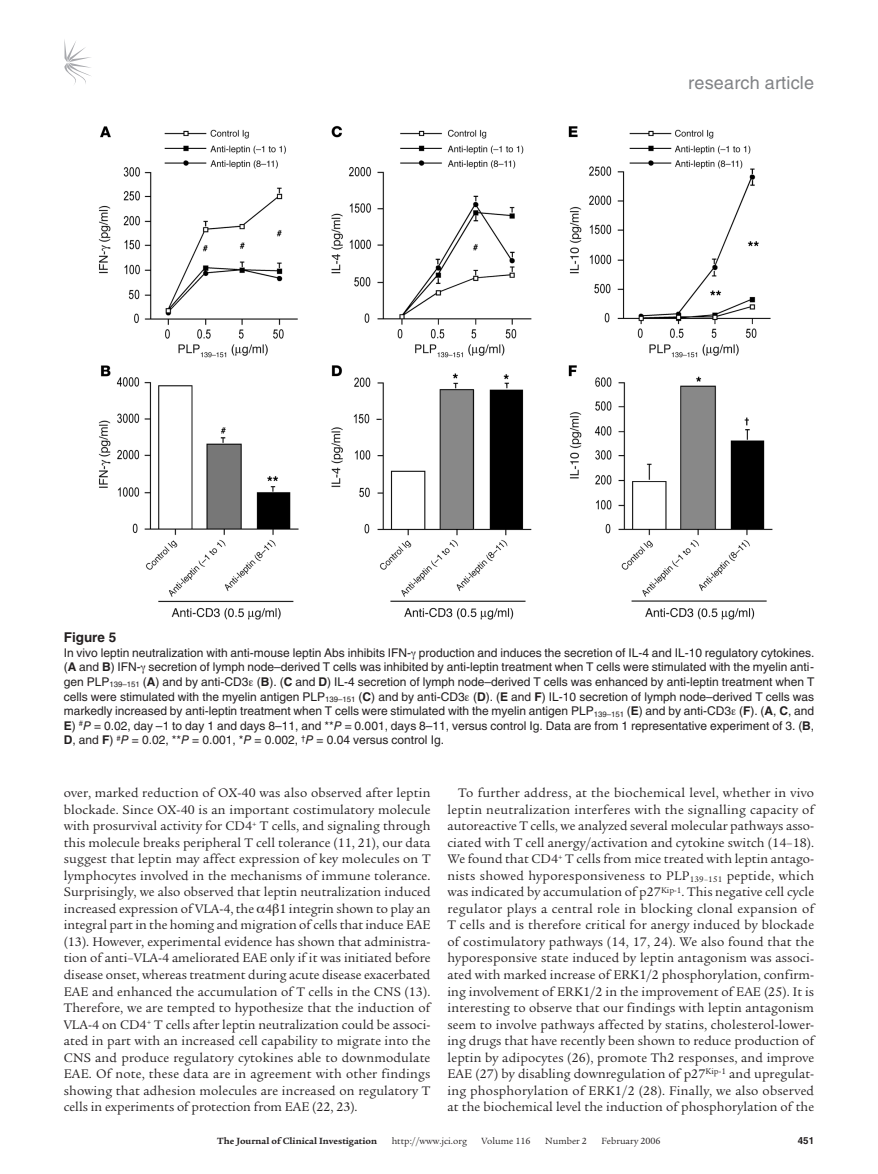
<style>
.page{position:relative;width:878px;height:1174px;background:#fff}
.page>*{position:absolute;margin:0;border:0;box-sizing:border-box;transform-origin:0 0}
.t1{font:18px "Helvetica LT Std";letter-spacing:.01em;color:#808285}
.t2{font:13.5px/16.5px "Legacy Serif Std";letter-spacing:.005em;color:#231f20;text-align:justify}
.t3{font:700 13.5px "Helvetica LT Std";color:#231f20}
.t4{font:12px/14.7px "Helvetica LT Std";color:#231f20;text-align:justify}
.t5{font:9.75px "Legacy Serif Std";color:#231f20}
.t6{font:700 9.75px "Legacy Serif Std";color:#231f20}
.t7{font:700 9.75px "Helvetica LT Std";color:#231f20}
.s1{font-weight:700}
.s2{font-style:italic}
</style>
<div class="page">
<svg style="left:64px;top:39px;width:27px;height:45px"></svg>
<img style="left:98px;top:125px;width:675px;height:495px">
<h1 class="t1" style="left:688px;top:72px;width:127px">research article</h1>
<p class="t3" style="left:64px;top:629px;width:54px">Figure 5</p>
<p class="t4" style="left:64px;top:645px;width:752px">In vivo leptin neutralization with anti-mouse leptin Abs inhibits IFN- production and induces the secretion of IL-4 and IL-10 regulatory cytokines. (<span class="s1">A</span> and <span class="s1">B</span>) IFN- secretion of lymph node–derived T cells was inhibited by anti-leptin treatment when T cells were stimulated with the myelin anti&shy;gen PLP<sub>139–151</sub> (<span class="s1">A</span>) and by anti-CD3 (<span class="s1">B</span>). (<span class="s1">C</span> and <span class="s1">D</span>) IL-4 secretion of lymph node–derived T cells was enhanced by anti-leptin treatment when T cells were stimulated with the myelin antigen PLP<sub>139–151</sub> (<span class="s1">C</span>) and by anti-CD3 (<span class="s1">D</span>). (<span class="s1">E</span> and <span class="s1">F</span>) IL-10 secretion of lymph node–derived T cells was markedly increased by anti-leptin treatment when T cells were stimulated with the myelin antigen PLP<sub>139–151</sub> (<span class="s1">E</span>) and by anti-CD3 (<span class="s1">F</span>). (<span class="s1">A</span>, <span class="s1">C</span>, and <span class="s1">E</span>) <sup>#</sup><span class="s2">P</span> = 0.02, day –1 to day 1 and days 8–11, and **<span class="s2">P</span> = 0.001, days 8–11, versus control Ig. Data are from 1 representative experiment of 3. (<span class="s1">B</span>, <span class="s1">D</span>, and <span class="s1">F</span>) <sup>#</sup><span class="s2">P</span> = 0.02, **<span class="s2">P</span> = 0.001, *<span class="s2">P</span> = 0.002, <sup>†</sup><span class="s2">P</span> = 0.04 versus control Ig.</p>
<p class="t2" style="left:64px;top:785px;width:368px">over, marked reduction of OX-40 was also observed after leptin blockade. Since OX-40 is an important costimulatory molecule with prosurvival activity for CD4<sup>+</sup> T cells, and signaling through this molecule breaks peripheral T cell tolerance (11, 21), our data suggest that leptin may affect expression of key molecules on T lymphocytes involved in the mechanisms of immune tolerance.<br>Surprisingly, we also observed that leptin neutralization induced increased expression of VLA-4, the 4 1 integrin shown to play an integral part in the homing and migration of cells that induce EAE (13). However, experimental evidence has shown that administra&shy;tion of anti–VLA-4 ameliorated EAE only if it was initiated before disease onset, whereas treatment during acute disease exacerbated EAE and enhanced the accumulation of T cells in the CNS (13).<br>Therefore, we are tempted to hypothesize that the induction of VLA-4 on CD4<sup>+</sup> T cells after leptin neutralization could be associ&shy;ated in part with an increased cell capability to migrate into the CNS and produce regulatory cytokines able to downmodulate EAE. Of note, these data are in agreement with other findings showing that adhesion molecules are increased on regulatory T cells in experiments of protection from EAE (22, 23).</p>
<p class="t2" style="left:447px;top:785px;width:368px;text-indent:11px">To further address, at the biochemical level, whether in vivo leptin neutralization interferes with the signalling capacity of autoreactive T cells, we analyzed several molecular pathways asso&shy;ciated with T cell anergy/activation and cytokine switch (14–18).<br>We found that CD4<sup>+</sup> T cells from mice treated with leptin antago&shy;nists showed hyporesponsiveness to PLP<sub>139–151</sub> peptide, which was indicated by accumulation of p27<sup>Kip-1</sup>. This negative cell cycle regulator plays a central role in blocking clonal expansion of T cells and is therefore critical for anergy induced by blockade of costimulatory pathways (14, 17, 24). We also found that the hyporesponsive state induced by leptin antagonism was associ&shy;ated with marked increase of ERK1/2 phosphorylation, confirm&shy;ing involvement of ERK1/2 in the improvement of EAE (25). It is interesting to observe that our findings with leptin antagonism seem to involve pathways affected by statins, cholesterol-lower&shy;ing drugs that have recently been shown to reduce production of leptin by adipocytes (26), promote Th2 responses, and improve EAE (27) by disabling downregulation of p27<sup>Kip-1</sup> and upregulat&shy;ing phosphorylation of ERK1/2 (28). Finally, we also observed at the biochemical level the induction of phosphorylation of the</p>
<p class="t6" style="left:217px;top:1135px;width:161px">The Journal of Clinical Investigation</p>
<p class="t5" style="left:391px;top:1135px;width:77px">http://www.jci.org</p>
<p class="t5" style="left:481px;top:1135px;width:50px">Volume 116</p>
<p class="t5" style="left:545px;top:1135px;width:43px">Number 2</p>
<p class="t5" style="left:601px;top:1135px;width:61px">February 2006</p>
<p class="t7" style="left:797px;top:1134px;width:18px">451</p>
</div>
